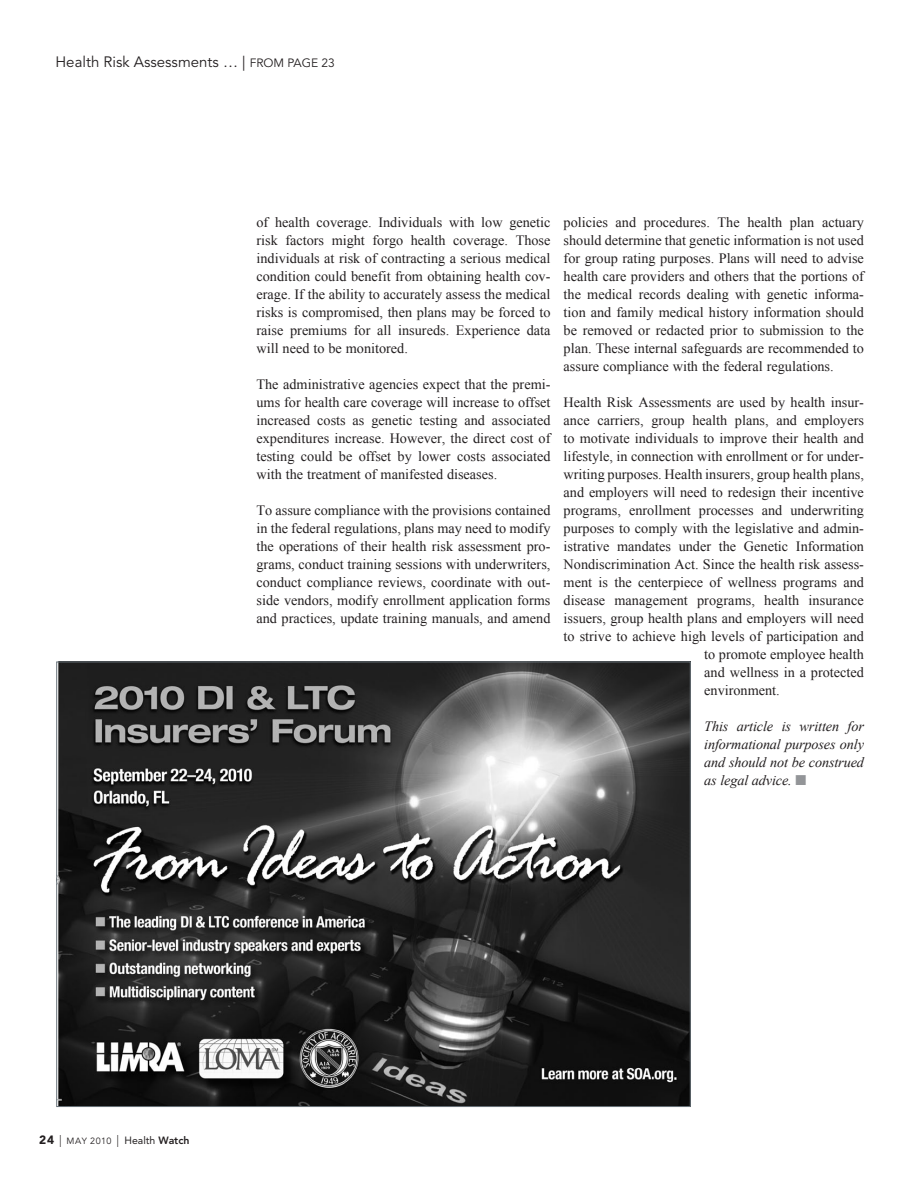
<style>
.page{position:relative;width:918px;height:1188px;background:#fff}
.page>*{position:absolute;margin:0;border:0;box-sizing:border-box;transform-origin:0 0}
.t1{font:15px "Avenir";color:#231f20}
.body_no-indent{font:14.25px/18px "Times New Roman";color:#231f20;text-align:justify}
.body_no-indent-2{font:italic 14.25px/18px "Times New Roman";letter-spacing:-.01em;color:#231f20;text-align:justify}
.t2{font:9px "Avenir";letter-spacing:.05em;color:#231f20}
.s1{font-size:12px}
.s2{color:#939598}
.s3{font-weight:900;font-size:12px}
.s4{font-weight:300;font-size:12px}
.s5{font-size:10.5px}
.s6{font-weight:800;font-size:10.5px}
</style>
<div class="page">
<img style="left:58px;top:664px;width:631px;height:441px">
<p class="t1" style="left:56px;top:53px;width:281px">Health Risk Assessments … | <span class="s1">FROM PAGE 23</span></p>
<p class="body_no-indent" style="left:256px;top:213px;width:296px">of health coverage. Individuals with low genetic risk factors might forgo health coverage. Those individuals at risk of contracting a serious medical condition could benefit from obtaining health cov&shy;erage. If the ability to accurately assess the medical risks is compromised, then plans may be forced to raise premiums for all insureds. Experience data will need to be monitored.</p>
<p class="body_no-indent" style="left:256px;top:375px;width:296px">The administrative agencies expect that the premi&shy;ums for health care coverage will increase to offset increased costs as genetic testing and associated expenditures increase. However, the direct cost of testing could be offset by lower costs associated with the treatment of manifested diseases.</p>
<p class="body_no-indent" style="left:256px;top:501px;width:296px">To assure compliance with the provisions contained in the federal regulations, plans may need to modify the operations of their health risk assessment pro&shy;grams, conduct training sessions with underwriters, conduct compliance reviews, coordinate with out&shy;side vendors, modify enrollment application forms and practices, update training manuals, and amend</p>
<p class="body_no-indent" style="left:564px;top:213px;width:302px">policies and procedures. The health plan actuary should determine that genetic information is not used for group rating purposes. Plans will need to advise health care providers and others that the portions of the medical records dealing with genetic informa&shy;tion and family medical history information should be removed or redacted prior to submission to the plan. These internal safeguards are recommended to assure compliance with the federal regulations.</p>
<p class="body_no-indent" style="left:564px;top:393px;width:302px">Health Risk Assessments are used by health insur-</p>
<p class="body_no-indent" style="left:564px;top:411px;width:302px">ance carriers, group health plans, and employers</p>
<p class="body_no-indent" style="left:564px;top:429px;width:302px">to motivate individuals to improve their health and</p>
<p class="body_no-indent" style="left:564px;top:447px;width:302px">lifestyle, in connection with enrollment or for under-</p>
<p class="body_no-indent" style="left:564px;top:465px;width:302px">writing purposes. Health insurers, group health plans,</p>
<p class="body_no-indent" style="left:564px;top:483px;width:302px">and employers will need to redesign their incentive</p>
<p class="body_no-indent" style="left:564px;top:501px;width:302px">programs, enrollment processes and underwriting</p>
<p class="body_no-indent" style="left:564px;top:519px;width:302px">purposes to comply with the legislative and admin-</p>
<p class="body_no-indent" style="left:564px;top:537px;width:302px">istrative mandates under the Genetic Information</p>
<p class="body_no-indent" style="left:564px;top:555px;width:302px">Nondiscrimination Act. Since the health risk assess-</p>
<p class="body_no-indent" style="left:564px;top:573px;width:302px">ment is the centerpiece of wellness programs and</p>
<p class="body_no-indent" style="left:564px;top:591px;width:302px">disease management programs, health insurance</p>
<p class="body_no-indent" style="left:564px;top:609px;width:302px">issuers, group health plans and employers will need</p>
<p class="body_no-indent" style="left:564px;top:627px;width:302px">to strive to achieve high levels of participation and</p>
<p class="body_no-indent" style="left:704px;top:645px;width:161px">to promote employee health</p>
<p class="body_no-indent" style="left:704px;top:663px;width:161px">and wellness in a protected</p>
<p class="body_no-indent" style="left:704px;top:681px;width:77px">environment.</p>
<p class="body_no-indent-2" style="left:704px;top:717px;width:161px">This article is written for informational purposes only and should not be construed as legal advice. <span class="s2">■</span></p>
<p class="t2" style="left:39px;top:1135px;width:152px"><span class="s3">24</span> <span class="s4">|</span> MAY 2010 <span class="s4">|</span> <span class="s5">Health</span> <span class="s6">Watch</span></p>
</div>
